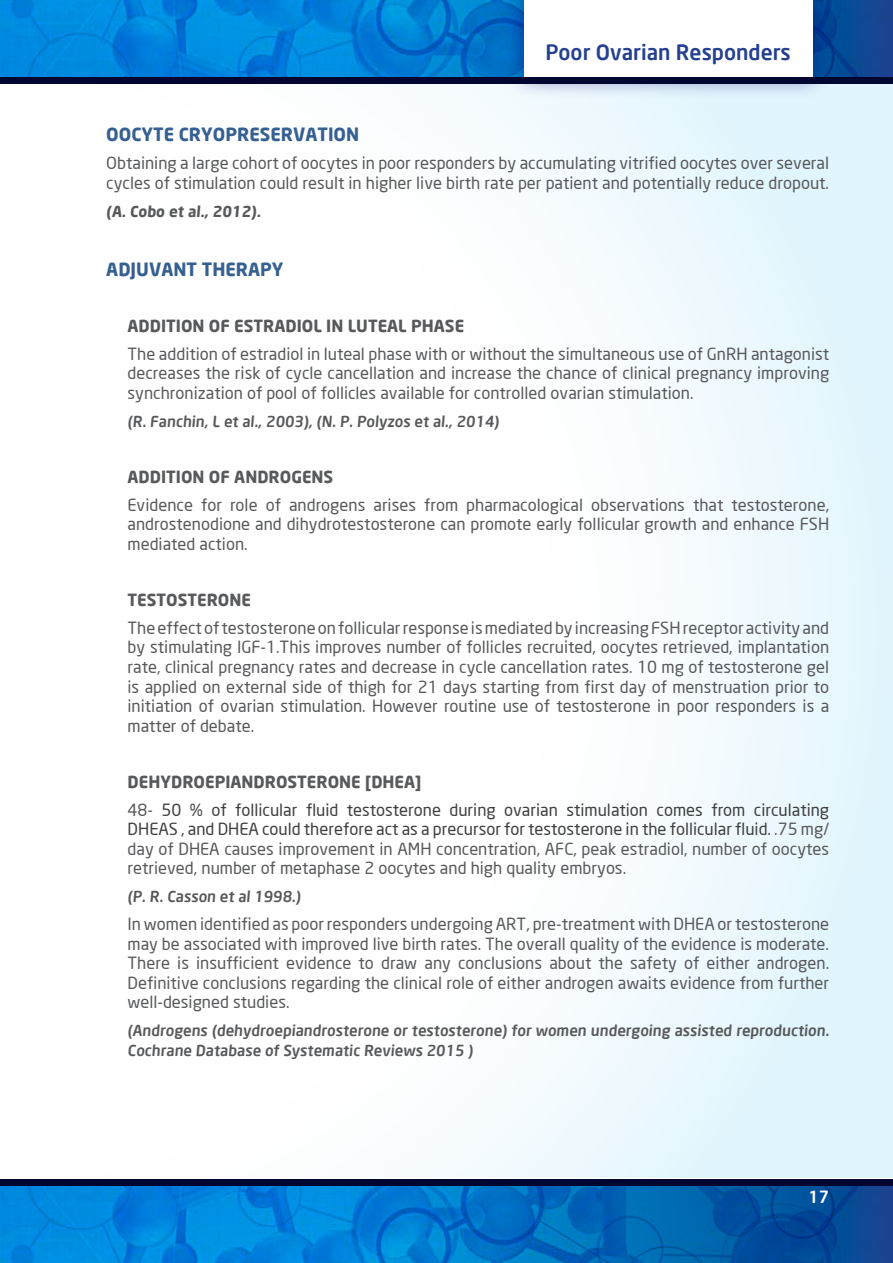
<style>
.page{position:relative;width:893px;height:1263px;background:#fff}
.page>*{position:absolute;margin:0;border:0;box-sizing:border-box;transform-origin:0 0}
.t1{font:500 21px "Neo Sans";color:#25408f}
.t2{font:700 18px "Neo Sans";color:#366091}
.t3{font:16.5px/19.5px "Neo Sans";color:#58595b;text-align:justify}
.t4{font:16.5px/28px "Neo Sans";color:#404040}
.t5{font:700 16.5px "Neo Sans";color:#58595b}
.t6{font:500 16.5px "Neo Sans";color:#fff}
.t7{font:500 15px/19.5px "Neo Sans";color:#58595b}
.t8{font:700 15px "Neo Sans";color:#58595b}
.s1{font-weight:700;color:#58595b}
.s2{color:#58595b}
.s3{color:#404040}
</style>
<div class="page">
<img style="left:0;top:0;width:893px;height:77px">
<img style="left:0;top:1186px;width:893px;height:77px">
<div style="left:0;top:79px;width:893px;height:1099px;background:linear-gradient(to right,#fff,#e9f7fd)"></div>
<div style="left:505px;top:0;width:326px;height:100px;background:#0b0080;opacity:.45"></div>
<div style="left:524px;top:0;width:288px;height:81px;background:#fff"></div>
<div style="left:0;top:77px;width:893px;height:7px;background:#00062f"></div>
<div style="left:0;top:1179px;width:893px;height:7px;background:#00062f"></div>
<p class="t1" style="left:545px;top:39px;width:247px">Poor Ovarian Responders</p>
<p class="t2" style="left:106px;top:123px;width:255px">OOCYTE CRYOPRESERVATION</p>
<p class="t3" style="left:106px;top:153px;width:724px">Obtaining a large cohort of oocytes in poor responders by accumulating vitrified oocytes over several cycles of stimulation could result in higher live birth rate per patient and potentially reduce dropout.</p>
<p class="t8" style="left:106px;top:202px;width:158px">(A. Cobo et al., 2012).</p>
<p class="t2" style="left:106px;top:258px;width:179px">ADJUVANT THERAPY</p>
<p class="t5" style="left:128px;top:315px;width:338px">ADDITION OF ESTRADIOL IN LUTEAL PHASE</p>
<p class="t3" style="left:128px;top:344px;width:703px">The addition of estradiol in luteal phase with or without the simultaneous use of GnRH antagonist decreases the risk of cycle cancellation and increase the chance of clinical pregnancy improving synchronization of pool of follicles available for controlled ovarian stimulation.</p>
<p class="t7" style="left:128px;top:411px;width:375px">(R. Fanchin, L et al., 2003), (N. P. Polyzos et al., 2014)</p>
<p class="t5" style="left:128px;top:466px;width:207px">ADDITION OF ANDROGENS</p>
<p class="t3" style="left:128px;top:495px;width:703px">Evidence for role of androgens arises from pharmacological observations that testosterone, androstenodione and dihydrotestosterone can promote early follicular growth and enhance FSH mediated action.</p>
<p class="t5" style="left:128px;top:589px;width:125px">TESTOSTERONE</p>
<p class="t3" style="left:128px;top:618px;width:703px">The effect of testosterone on follicular response is mediated by increasing FSH receptor activity and by stimulating IGF-1.This improves number of follicles recruited, oocytes retrieved, implantation rate, clinical pregnancy rates and decrease in cycle cancellation rates. 10 mg of testosterone gel is applied on external side of thigh for 21 days starting from first day of menstruation prior to initiation of ovarian stimulation. However routine use of testosterone in poor responders is a matter of debate.</p>
<p class="t4" style="left:128px;top:767px;width:703px"><span class="s1">DEHYDROEPIANDROSTERONE [DHEA]<br></span><span class="s2">48-</span> 50 % of follicular fluid testosterone during ovarian stimulation comes from circulating</p>
<p class="t3" style="left:128px;top:819px;width:703px"><span class="s3">DHEAS , and DHEA could therefore act as a precursor for testosterone in the follicular fluid.</span> .75 mg/ day of DHEA causes improvement in AMH concentration, AFC, peak estradiol, number of oocytes retrieved, number of metaphase 2 oocytes and high quality embryos.</p>
<p class="t7" style="left:128px;top:886px;width:176px">(P. R. Casson et al 1998.)</p>
<p class="t3" style="left:128px;top:914px;width:703px">In women identified as poor responders undergoing ART, pre-treatment with DHEA or testosterone may be associated with improved live birth rates. The overall quality of the evidence is moderate.<br>There is insufficient evidence to draw any conclusions about the safety of either androgen.<br>Definitive conclusions regarding the clinical role of either androgen awaits evidence from further well-designed studies.</p>
<p class="t7" style="left:128px;top:1020px;width:705px">(Androgens (dehydroepiandrosterone or testosterone) for women undergoing assisted reproduction.<br>Cochrane Database of Systematic Reviews 2015 )</p>
<p class="t6" style="left:808px;top:1186px;width:22px">17</p>
</div>
